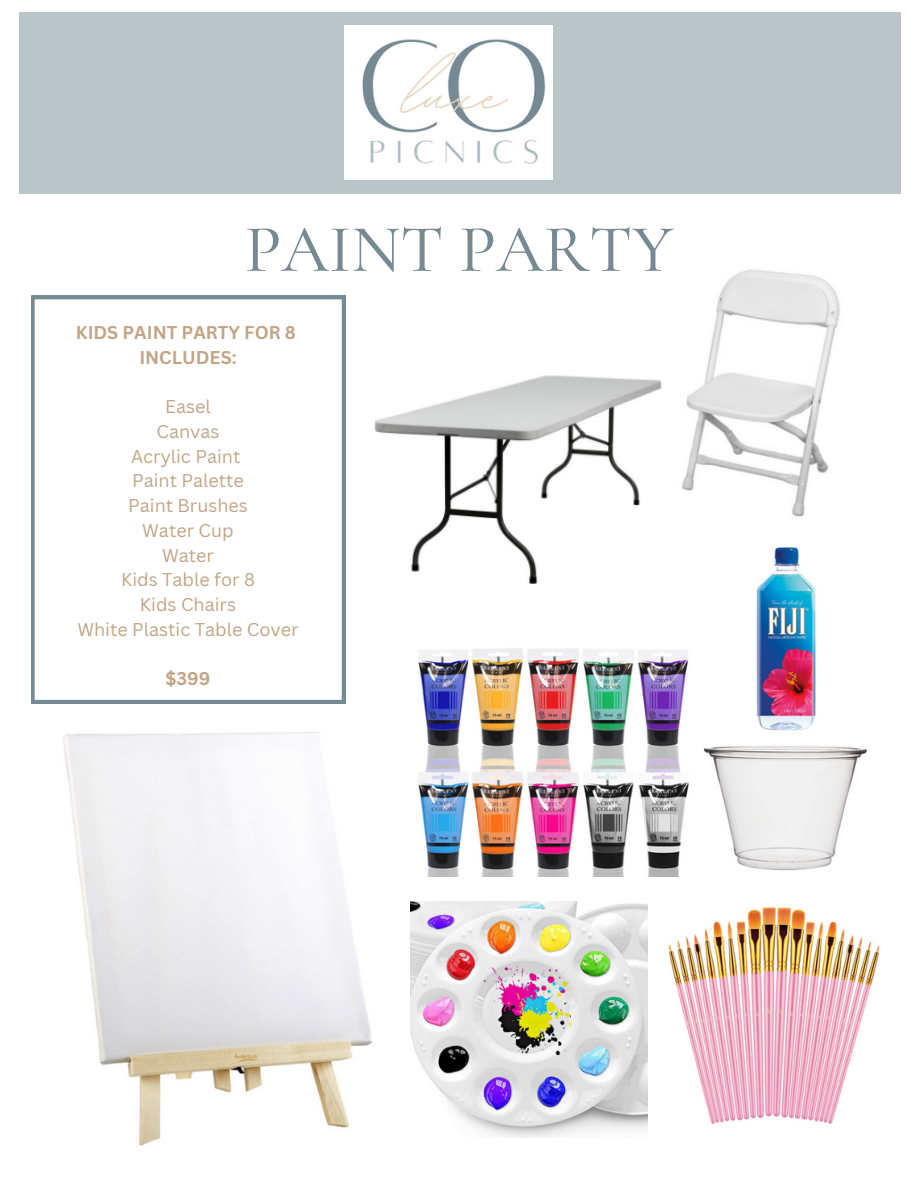
<style>
.page{position:relative;width:918px;height:1188px;background:#fff}
.page>*{position:absolute;margin:0;border:0;box-sizing:border-box;transform-origin:0 0}
.t1{font:500 67.5px "Cormorant Garamond";color:#768a94}
.t2{font:18px/24.8px "Canva Sans";color:#c1a586;text-align:center}
.t3{font:700 18px/24.8px "Canva Sans";color:#c1a586;text-align:center}
</style>
<div class="page">
<div style="left:19px;top:13px;width:882px;height:181px;background:#b9c5c7"></div>
<img style="left:345px;top:26px;width:208px;height:154px">
<svg style="left:31px;top:296px;width:314px;height:407px"></svg>
<img style="left:63px;top:732px;width:309px;height:414px">
<img style="left:411px;top:901px;width:236px;height:236px">
<img style="left:668px;top:906px;width:212px;height:218px">
<img style="left:418px;top:648px;width:271px;height:228px">
<img style="left:703px;top:746px;width:165px;height:125px">
<img style="left:756px;top:547px;width:60px;height:184px">
<img style="left:682px;top:269px;width:158px;height:248px">
<img style="left:374px;top:375px;width:288px;height:209px">
<h1 class="t1" style="left:245px;top:209px;width:430px">PAINT PARTY</h1>
<p class="t3" style="left:76px;top:320px;width:222px">KIDS PAINT PARTY FOR 8<br>INCLUDES:</p>
<p class="t2" style="left:77px;top:394px;width:223px">Easel<br>Canvas<br>Acrylic Paint<br>Paint Palette<br>Paint Brushes<br>Water Cup<br>Water<br>Kids Table for 8<br>Kids Chairs<br>White Plastic Table Cover</p>
<p class="t3" style="left:166px;top:666px;width:46px">$399</p>
</div>
